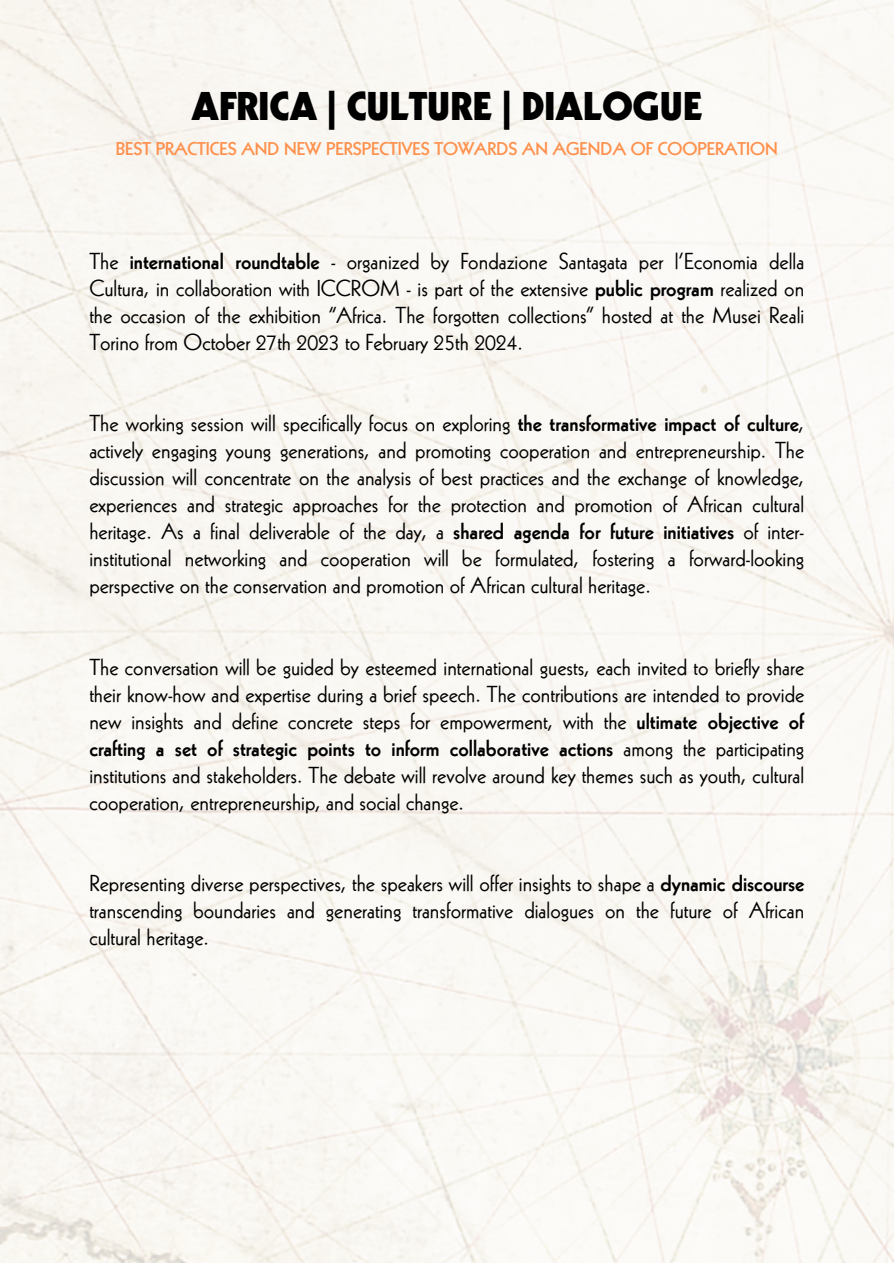
<style>
.page{position:relative;width:894px;height:1264px;background:#fff}
.page>*{position:absolute;margin:0;border:0;box-sizing:border-box;transform-origin:0 0}
.t1{font:900 39px "Kabel LT Pro";color:#000}
.t2{font:22.5px/27px "Kabel LT Pro";color:#000;text-align:justify}
.t3{font:800 18px "Kabel LT Pro";color:#ff914d}
.s1{font-weight:800}
</style>
<div class="page">
<img style="left:0;top:0;width:893px;height:1262px">
<h1 class="t1" style="left:191px;top:92px;width:512px">AFRICA | CULTURE | DIALOGUE</h1>
<h1 class="t3" style="left:116px;top:142px;width:663px">BEST PRACTICES AND NEW PERSPECTIVES TOWARDS AN AGENDA OF COOPERATION</h1>
<p class="t2" style="left:89px;top:250px;width:716px">The <span class="s1">international roundtable</span> - organized by Fondazione Santagata per l’Economia della Cultura, in collaboration with ICCROM - is part of the extensive <span class="s1">public program</span> realized on the occasion of the exhibition “Africa. The forgotten collections” hosted at the Musei Reali Torino from October 27th 2023 to February 25th 2024.</p>
<p class="t2" style="left:89px;top:412px;width:716px">The working session will specifically focus on exploring <span class="s1">the transformative impact of culture</span>, actively engaging young generations, and promoting cooperation and entrepreneurship. The discussion will concentrate on the analysis of best practices and the exchange of knowledge, experiences and strategic approaches for the protection and promotion of African cultural heritage. As a final deliverable of the day, a <span class="s1">shared agenda for future initiatives</span> of inter&shy;institutional networking and cooperation will be formulated, fostering a forward-looking perspective on the conservation and promotion of African cultural heritage.</p>
<h1 class="t2" style="left:89px;top:655px;width:716px">The conversation will be guided by esteemed international guests, each invited to briefly share their know-how and expertise during a brief speech. The contributions are intended to provide new insights and define concrete steps for empowerment, with the <span class="s1">ultimate objective of crafting a set of strategic points to inform collaborative actions</span> among the participating institutions and stakeholders. The debate will revolve around key themes such as youth, cultural cooperation, entrepreneurship, and social change.</h1>
<h1 class="t2" style="left:89px;top:871px;width:716px">Representing diverse perspectives, the speakers will offer insights to shape a <span class="s1">dynamic discourse </span>transcending boundaries and generating transformative dialogues on the future of African cultural heritage.</h1>
</div>
